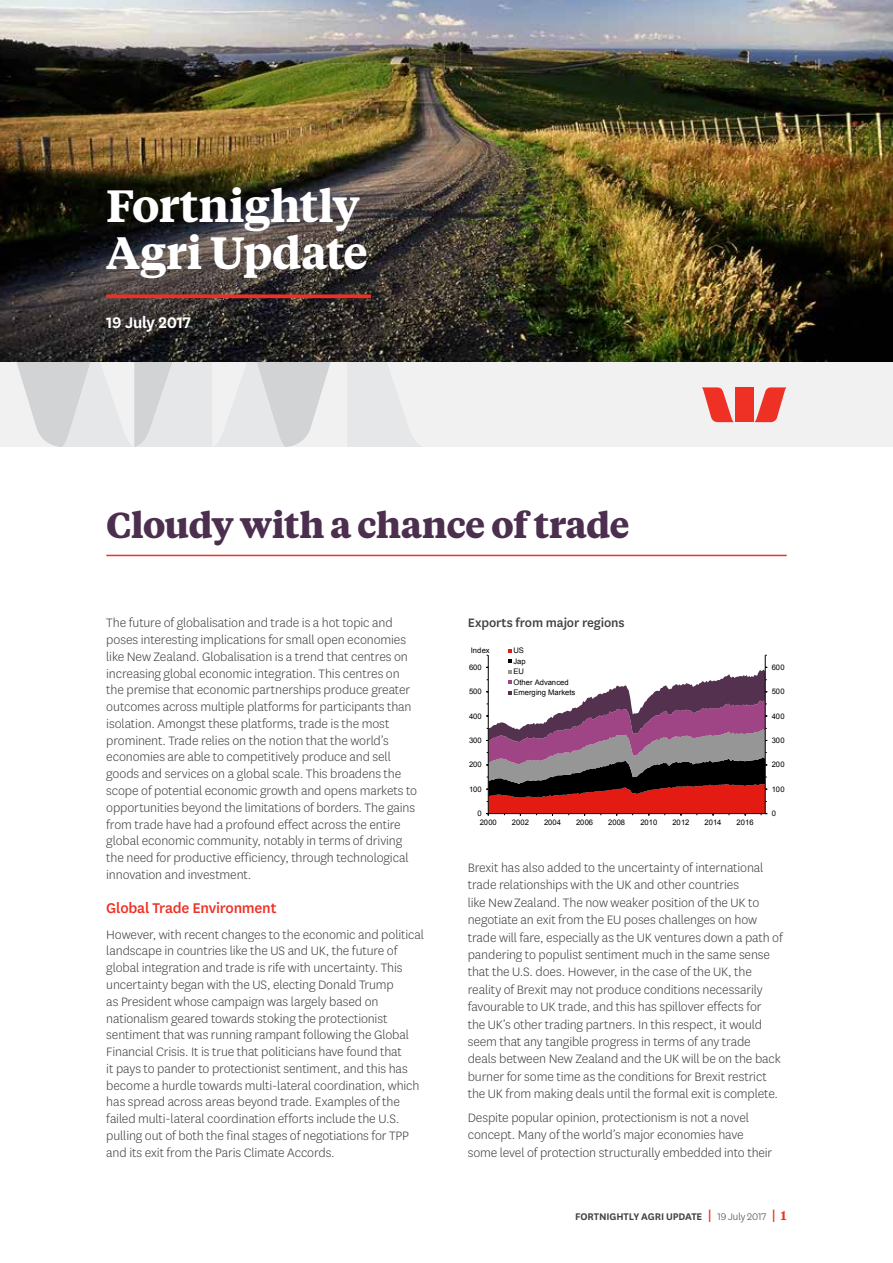
<style>
.page{position:relative;width:893px;height:1263px;background:#fff}
.page>*{position:absolute;margin:0;border:0;box-sizing:border-box;transform-origin:0 0}
.t1{font:600 45px/46.5px "Tiempos Text";letter-spacing:-.015em;color:#fff}
.t2{font:700 36px "Tiempos Text";letter-spacing:-.02em;color:#4c2f4e}
.t3{font:600 18px "National LF";letter-spacing:-.02em;color:#fff}
.t4{font:500 16.5px "National LF";letter-spacing:-.015em;color:#ee3124}
.t5{font:300 14.25px/16.8px "National LF";letter-spacing:-.01em;color:#414042}
.t6{font:500 14.25px "National LF";letter-spacing:-.005em;color:#414042}
.t7{font:600 11.25px "National LF";letter-spacing:-.005em;color:#414042}
.t8{font:7.65px/10.5px "Arial";letter-spacing:-.015em;color:#000}
.s1{font-family:"Tiempos Text";font-size:13.5px;color:#ee3124}
.s2{font-weight:300}
.s3{font-family:"Tiempos Text";font-size:12.75px;color:#ee3124}
</style>
<div class="page">
<hr style="left:106px;top:555px;width:681px;height:1px;background:#ee3124">
<svg style="left:486px;top:649px;width:281px;height:167px"></svg>
<div style="left:0;top:362px;width:893px;height:85px;background:#f1f1f2"></div>
<svg style="left:0;top:361px;width:424px;height:86px"></svg>
<svg style="left:754px;top:387px;width:33px;height:35px"></svg>
<svg style="left:702px;top:387px;width:32px;height:35px"></svg>
<div style="left:735px;top:387px;width:18px;height:35px;background:#ee3124"></div>
<img style="left:0;top:0;width:893px;height:361px">
<svg style="left:106px;top:294px;width:265px;height:4px"></svg>
<h1 class="t1" style="left:106px;top:181px;width:263px">Fortnightly<br>Agri Update</h1>
<p class="t3" style="left:106px;top:310px;width:86px">19 July 2017</p>
<h2 class="t2" style="left:106px;top:499px;width:525px">Cloudy with a chance of trade</h2>
<p class="t5" style="left:106px;top:614px;width:312px">The future of globalisation and trade is a hot topic and poses interesting implications for small open economies like New Zealand. Globalisation is a trend that centres on increasing global economic integration. This centres on the premise that economic partnerships produce greater outcomes across multiple platforms for participants than isolation. Amongst these platforms, trade is the most prominent. Trade relies on the notion that the world’s economies are able to competitively produce and sell goods and services on a global scale. This broadens the scope of potential economic growth and opens markets to opportunities beyond the limitations of borders. The gains from trade have had a profound effect across the entire global economic community, notably in terms of driving the need for productive efficiency, through technological innovation and investment.</p>
<p class="t4" style="left:106px;top:897px;width:172px">Global Trade Environment</p>
<p class="t5" style="left:106px;top:925px;width:319px">However, with recent changes to the economic and political landscape in countries like the US and UK, the future of global integration and trade is rife with uncertainty. This uncertainty began with the US, electing Donald Trump<br>as President whose campaign was largely based on nationalism geared towards stoking the protectionist sentiment that was running rampant following the Global Financial Crisis. It is true that politicians have found that<br>it pays to pander to protectionist sentiment, and this has become a hurdle towards multi-lateral coordination, which has spread across areas beyond trade. Examples of the failed multi-lateral coordination efforts include the U.S. pulling out of both the final stages of negotiations for TPP and its exit from the Paris Climate Accords.</p>
<p class="t6" style="left:468px;top:613px;width:158px">Exports from major regions</p>
<p class="t8" style="left:471px;top:645px;width:20px">Index</p>
<p class="t8" style="left:469px;top:662px;width:14px">600</p>
<p class="t8" style="left:469px;top:686px;width:14px">500</p>
<p class="t8" style="left:469px;top:711px;width:14px">400</p>
<p class="t8" style="left:469px;top:735px;width:14px">300</p>
<p class="t8" style="left:469px;top:759px;width:14px">200</p>
<p class="t8" style="left:469px;top:784px;width:14px">100</p>
<p class="t8" style="left:477px;top:808px;width:6px">0</p>
<p class="t8" style="left:513px;top:645px;width:63px">US<br>Jap<br>EU<br>Other Advanced<br>Emerging Markets</p>
<p class="t8" style="left:480px;top:817px;width:18px">2000</p>
<p class="t8" style="left:512px;top:817px;width:18px">2002</p>
<p class="t8" style="left:544px;top:817px;width:18px">2004</p>
<p class="t8" style="left:576px;top:817px;width:18px">2006</p>
<p class="t8" style="left:608px;top:817px;width:18px">2008</p>
<p class="t8" style="left:640px;top:817px;width:18px">2010</p>
<p class="t8" style="left:672px;top:817px;width:18px">2012</p>
<p class="t8" style="left:704px;top:817px;width:18px">2014</p>
<p class="t8" style="left:737px;top:817px;width:18px">2016</p>
<p class="t8" style="left:772px;top:662px;width:14px">600</p>
<p class="t8" style="left:772px;top:686px;width:14px">500</p>
<p class="t8" style="left:772px;top:711px;width:14px">400</p>
<p class="t8" style="left:772px;top:735px;width:14px">300</p>
<p class="t8" style="left:772px;top:759px;width:14px">200</p>
<p class="t8" style="left:772px;top:784px;width:14px">100</p>
<p class="t8" style="left:772px;top:808px;width:6px">0</p>
<p class="t5" style="left:468px;top:858px;width:316px;line-height:17.4px">Brexit has also added to the uncertainty of international trade relationships with the UK and other countries<br>like New Zealand. The now weaker position of the UK to negotiate an exit from the EU poses challenges on how trade will fare, especially as the UK ventures down a path of pandering to populist sentiment much in the same sense that the U.S. does. However, in the case of the UK, the reality of Brexit may not produce conditions necessarily favourable to UK trade, and this has spillover effects for the UK’s other trading partners. In this respect, it would seem that any tangible progress in terms of any trade deals between New Zealand and the UK will be on the back burner for some time as the conditions for Brexit restrict the UK from making deals until the formal exit is complete.</p>
<p class="t5" style="left:468px;top:1108px;width:306px;line-height:17.4px">Despite popular opinion, protectionism is not a novel concept. Many of the world’s major economies have some level of protection structurally embedded into their</p>
<p class="t7" style="left:575px;top:1209px;width:213px">FORTNIGHTLY AGRI UPDATE <span class="s1">|</span> <span class="s2">19 July 2017</span> <span class="s1">|</span> <span class="s3">1</span></p>
</div>
